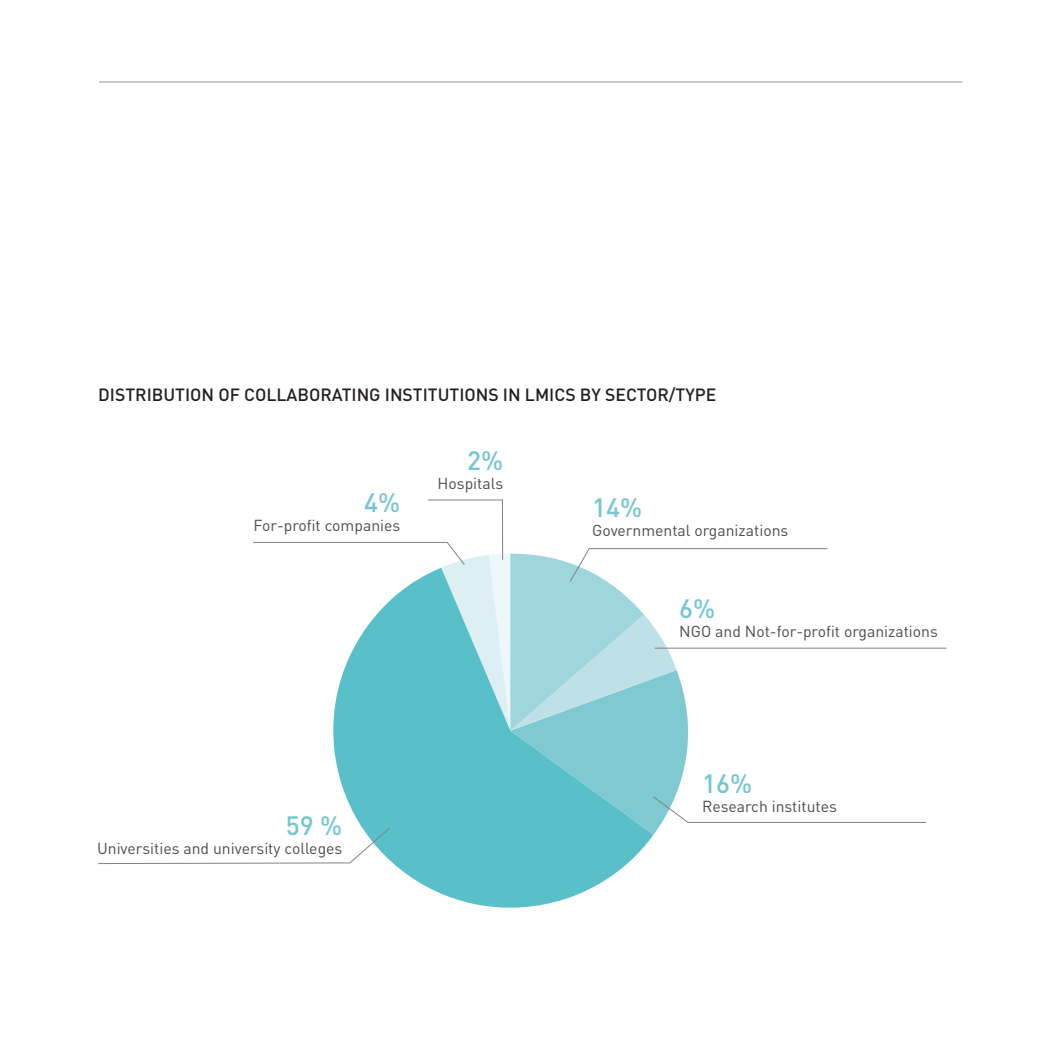
<style>
.page{position:relative;width:1042px;height:1042px;background:#fff}
.page>*{position:absolute;margin:0;border:0;box-sizing:border-box;transform-origin:0 0}
.Prosent{font:500 26.25px "DIN";color:#75c6d0}
.Overskrift{font:500 17.5px "DIN";color:#231f20}
.Brød{font:15.75px "DIN";color:#4b4c4d}
</style>
<div class="page">
<hr style="left:99px;top:82px;width:863px;height:1px;background:#939598">
<svg style="left:394px;top:864px;width:233px;height:44px;fill:#59bfc9"></svg>
<hr style="left:655px;top:648px;width:291px;height:1px;background:#808285">
<svg style="left:98px;top:499px;width:828px;height:365px"></svg>
<p class="Overskrift" style="left:98px;top:384px;width:620px">DISTRIBUTION OF COLLABORATING INSTITUTIONS IN LMICS BY SECTOR/TYPE</p>
<p class="Prosent" style="left:364px;top:487px;width:38px">4%</p>
<p class="Brød" style="left:253px;top:516px;width:148px">For-profit companies</p>
<p class="Prosent" style="left:467px;top:445px;width:38px">2%</p>
<p class="Brød" style="left:437px;top:474px;width:67px">Hospitals</p>
<p class="Prosent" style="left:286px;top:809px;width:58px">59 %</p>
<p class="Brød" style="left:97px;top:838px;width:247px">Universities and university colleges</p>
<p class="Prosent" style="left:592px;top:492px;width:52px">14%</p>
<p class="Brød" style="left:592px;top:521px;width:198px">Governmental organizations</p>
<p class="Prosent" style="left:679px;top:593px;width:38px">6%</p>
<p class="Brød" style="left:679px;top:622px;width:260px">NGO and Not-for-profit organizations</p>
<p class="Prosent" style="left:702px;top:768px;width:52px">16%</p>
<p class="Brød" style="left:702px;top:797px;width:136px">Research institutes</p>
</div>
